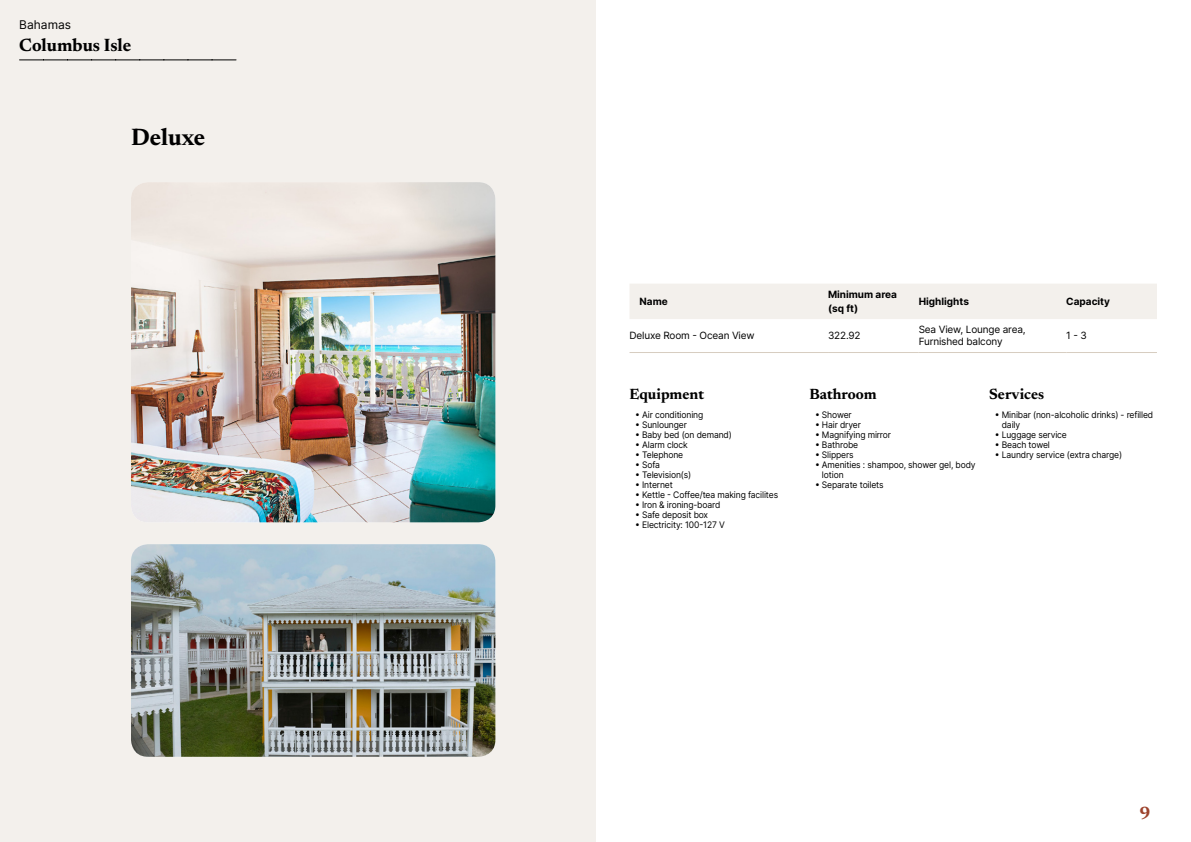
<style>
.page{position:relative;width:1191px;height:842px;background:#fff}
.page>*{position:absolute;margin:0;border:0;box-sizing:border-box;transform-origin:0 0}
.t1{font:700 24px "Newsreader 24 pt";color:#000}
.t2{font:700 18px "Newsreader 24 pt";color:#000}
.t3{font:700 18px "Newsreader 24 pt";color:#9d432c}
.t4{font:700 15px "Newsreader 24 pt";color:#000}
.t5{font:12px "Inter";color:#000}
.t6{font:10px/12px "Inter";letter-spacing:-.015em;color:#000}
.t7{font:700 10px/14px "Inter";color:#000}
.t8{font:9px/10px "Inter";letter-spacing:-.015em;color:#000;scale:.95 1}
</style>
<div class="page">
<div style="left:0;top:0;width:595px;height:842px;background:#f3f0ec"></div>
<img style="left:131px;top:182px;width:364px;height:340px">
<img style="left:131px;top:544px;width:364px;height:213px">
<svg style="left:20px;top:60px;width:216px;height:1px"></svg>
<div style="left:630px;top:284px;width:527px;height:35px;background:#f3f0ec"></div>
<hr style="left:629px;top:352px;width:199px;height:1px;background:#d7cdc1">
<hr style="left:828px;top:352px;width:90px;height:1px;background:#d7cdc1">
<hr style="left:918px;top:352px;width:148px;height:1px;background:#d7cdc1">
<hr style="left:1066px;top:352px;width:91px;height:1px;background:#d7cdc1">
<h3 class="t5" style="left:19px;top:15px;width:53px">Bahamas</h3>
<h2 class="t2" style="left:19px;top:32px;width:114px">Columbus Isle</h2>
<h1 class="t1" style="left:131px;top:120px;width:76px">Deluxe</h1>
<p class="t7" style="left:639px;top:294px;width:30px">Name</p>
<p class="t7" style="left:828px;top:287px;width:70px">Minimum area (sq ft)</p>
<p class="t7" style="left:918px;top:294px;width:52px">Highlights</p>
<p class="t7" style="left:1066px;top:294px;width:45px">Capacity</p>
<p class="t6" style="left:629px;top:330px;width:127px">Deluxe Room - Ocean View</p>
<p class="t6" style="left:828px;top:330px;width:34px">322.92</p>
<p class="t6" style="left:918px;top:324px;width:108px">Sea View, Lounge area,<br>Furnished balcony</p>
<p class="t6" style="left:1066px;top:330px;width:22px">1 - 3</p>
<h3 class="t4" style="left:629px;top:384px;width:76px">Equipment</h3>
<p class="t8" style="left:635px;top:409px;width:73px">• Air conditioning</p>
<p class="t8" style="left:635px;top:419px;width:56px">• Sunlounger</p>
<p class="t8" style="left:635px;top:429px;width:103px">• Baby bed (on demand)</p>
<p class="t8" style="left:635px;top:439px;width:57px">• Alarm clock</p>
<p class="t8" style="left:635px;top:449px;width:52px">• Telephone</p>
<p class="t8" style="left:635px;top:459px;width:28px">• Sofa</p>
<p class="t8" style="left:635px;top:469px;width:61px">• Television(s)</p>
<p class="t8" style="left:635px;top:479px;width:41px">• Internet</p>
<p class="t8" style="left:635px;top:489px;width:152px">• Kettle - Coffee/tea making facilites</p>
<p class="t8" style="left:635px;top:499px;width:91px">• Iron &amp; ironing-board</p>
<p class="t8" style="left:635px;top:509px;width:78px">• Safe deposit box</p>
<p class="t8" style="left:635px;top:519px;width:96px">• Electricity: 100-127 V</p>
<h3 class="t4" style="left:809px;top:384px;width:69px">Bathroom</h3>
<p class="t8" style="left:815px;top:409px;width:40px">• Shower</p>
<p class="t8" style="left:815px;top:419px;width:50px">• Hair dryer</p>
<p class="t8" style="left:815px;top:429px;width:82px">• Magnifying mirror</p>
<p class="t8" style="left:815px;top:439px;width:47px">• Bathrobe</p>
<p class="t8" style="left:815px;top:449px;width:42px">• Slippers</p>
<p class="t8" style="left:822px;top:459px;width:163px;text-indent:-7px">• Amenities : shampoo, shower gel, body lotion</p>
<p class="t8" style="left:815px;top:479px;width:74px">• Separate toilets</p>
<h3 class="t4" style="left:989px;top:384px;width:57px">Services</h3>
<p class="t8" style="left:1001px;top:409px;width:161px;text-indent:-7px">• Minibar (non-alcoholic drinks) - refilled daily</p>
<p class="t8" style="left:994px;top:429px;width:77px">• Luggage service</p>
<p class="t8" style="left:994px;top:439px;width:59px">• Beach towel</p>
<p class="t8" style="left:994px;top:449px;width:136px">• Laundry service (extra charge)</p>
<h2 class="t3" style="left:1139px;top:800px;width:13px">9</h2>
</div>
